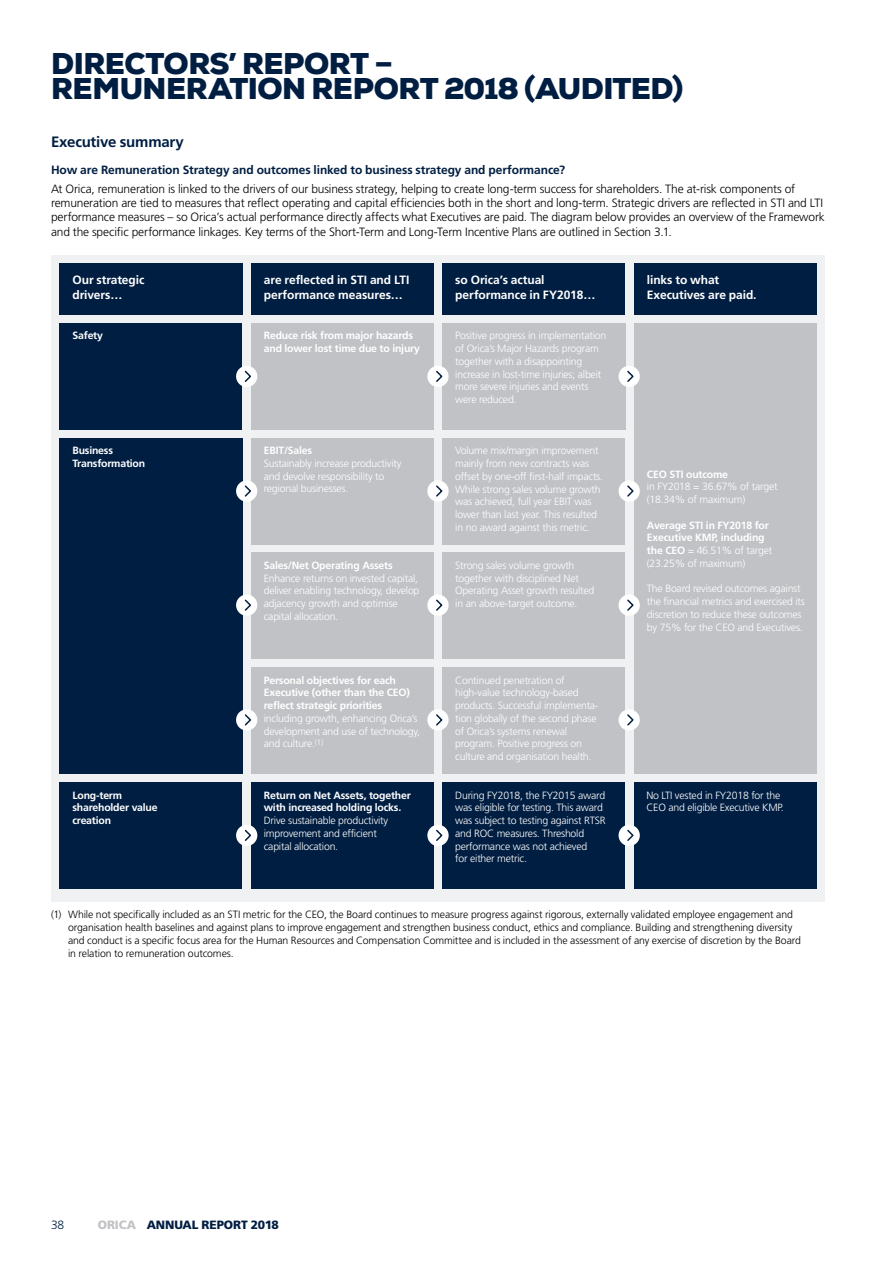
<style>
.page{position:relative;width:893px;height:1263px;background:#fff}
.page>*{position:absolute;margin:0;border:0;box-sizing:border-box;transform-origin:0 0}
.p_Head{font:900 30px/25.5px "Nexa";letter-spacing:-.02em;color:#001e42}
.b_Head_A__3mm_after{font:700 15px "Frutiger LT Std";letter-spacing:-.015em;color:#001e42}
.b_Text__1st{font:300 12px/14.2px "Frutiger LT Std";letter-spacing:-.015em;color:#000}
.t1{font:700 12px/14.4px "Frutiger";letter-spacing:-.005em;color:#fff}
.b_Head_B__1st___ToC{font:700 12px "Frutiger LT Std";letter-spacing:-.005em;color:#001e42}
.t2{font:900 12px "Frutiger LT Std";letter-spacing:-.01em;color:#001e42}
.t3{font:300 12px "Frutiger LT Std";color:#001e42}
.t4{font:300 10.5px/12.8px "Frutiger";letter-spacing:-.02em;color:#fff}
.b_Note_Hi_1{font:300 10.5px/12.8px "Frutiger LT Std";letter-spacing:-.01em;color:#000}
.t5{font:700 10.5px/12.8px "Frutiger";letter-spacing:-.02em;color:#fff}
.s1{font-weight:700}
.s2{font-weight:300}
.s3{color:#c0c2c6}
</style>
<div class="page">
<div style="left:51px;top:255px;width:774px;height:646px;background:#eff1f2"></div>
<div style="left:60px;top:264px;width:183px;height:51px;background:#001e42"></div>
<div style="left:251px;top:264px;width:183px;height:51px;background:#001e42"></div>
<div style="left:442px;top:264px;width:183px;height:51px;background:#001e42"></div>
<div style="left:634px;top:264px;width:182px;height:51px;background:#001e42"></div>
<div style="left:60px;top:323px;width:182px;height:106px;background:#001e42"></div>
<div style="left:251px;top:323px;width:183px;height:106px;background:#c0c2c6"></div>
<div style="left:442px;top:323px;width:183px;height:106px;background:#c0c2c6"></div>
<div style="left:634px;top:323px;width:182px;height:451px;background:#c0c2c6"></div>
<div style="left:60px;top:438px;width:183px;height:336px;background:#001e42"></div>
<div style="left:251px;top:438px;width:183px;height:106px;background:#c0c2c6"></div>
<div style="left:443px;top:438px;width:182px;height:106px;background:#c0c2c6"></div>
<div style="left:251px;top:553px;width:183px;height:106px;background:#c0c2c6"></div>
<div style="left:443px;top:553px;width:182px;height:106px;background:#c0c2c6"></div>
<div style="left:251px;top:667px;width:183px;height:107px;background:#c0c2c6"></div>
<div style="left:443px;top:667px;width:182px;height:107px;background:#c0c2c6"></div>
<div style="left:60px;top:782px;width:182px;height:106px;background:#001e42"></div>
<div style="left:251px;top:782px;width:183px;height:106px;background:#001e42"></div>
<div style="left:443px;top:782px;width:182px;height:106px;background:#001e42"></div>
<div style="left:634px;top:782px;width:182px;height:106px;background:#001e42"></div>
<div style="left:236px;top:594px;width:21px;height:22px;background:#fff;border-radius:50%"></div>
<svg style="left:244px;top:599px;width:7px;height:12px"></svg>
<div style="left:236px;top:480px;width:21px;height:22px;background:#fff;border-radius:50%"></div>
<svg style="left:244px;top:485px;width:7px;height:12px"></svg>
<div style="left:236px;top:709px;width:21px;height:21px;background:#fff;border-radius:50%"></div>
<svg style="left:244px;top:714px;width:7px;height:12px"></svg>
<div style="left:427px;top:594px;width:22px;height:22px;background:#fff;border-radius:50%"></div>
<svg style="left:436px;top:599px;width:7px;height:12px"></svg>
<div style="left:427px;top:480px;width:22px;height:22px;background:#fff;border-radius:50%"></div>
<svg style="left:436px;top:485px;width:7px;height:12px"></svg>
<div style="left:427px;top:709px;width:22px;height:21px;background:#fff;border-radius:50%"></div>
<svg style="left:436px;top:714px;width:7px;height:12px"></svg>
<div style="left:619px;top:594px;width:21px;height:22px;background:#fff;border-radius:50%"></div>
<svg style="left:627px;top:599px;width:7px;height:12px"></svg>
<div style="left:619px;top:480px;width:21px;height:22px;background:#fff;border-radius:50%"></div>
<svg style="left:627px;top:485px;width:7px;height:12px"></svg>
<div style="left:236px;top:366px;width:21px;height:21px;background:#fff;border-radius:50%"></div>
<svg style="left:244px;top:370px;width:7px;height:12px"></svg>
<div style="left:427px;top:366px;width:22px;height:21px;background:#fff;border-radius:50%"></div>
<svg style="left:436px;top:370px;width:7px;height:12px"></svg>
<div style="left:619px;top:366px;width:21px;height:21px;background:#fff;border-radius:50%"></div>
<svg style="left:627px;top:370px;width:7px;height:12px"></svg>
<div style="left:619px;top:709px;width:21px;height:21px;background:#fff;border-radius:50%"></div>
<svg style="left:627px;top:714px;width:7px;height:12px"></svg>
<div style="left:236px;top:825px;width:21px;height:21px;background:#fff;border-radius:50%"></div>
<svg style="left:244px;top:829px;width:7px;height:12px"></svg>
<div style="left:427px;top:825px;width:22px;height:21px;background:#fff;border-radius:50%"></div>
<svg style="left:436px;top:829px;width:7px;height:12px"></svg>
<div style="left:619px;top:825px;width:21px;height:21px;background:#fff;border-radius:50%"></div>
<svg style="left:627px;top:829px;width:7px;height:12px"></svg>
<p class="p_Head" style="left:51px;top:50px;width:633px">DIRECTORS’ REPORT –<br>REMUNERATION REPORT 2018 (AUDITED)</p>
<p class="b_Head_A__3mm_after" style="left:51px;top:133px;width:134px">Executive summary</p>
<p class="b_Head_B__1st___ToC" style="left:51px;top:163px;width:516px">How are Remuneration Strategy and outcomes linked to business strategy and performance?</p>
<p class="b_Text__1st" style="left:51px;top:182px;width:775px">At Orica, remuneration is linked to the drivers of our business strategy, helping to create long-term success for shareholders. The at-risk components of remuneration are tied to measures that reflect operating and capital efficiencies both in the short and long-term. Strategic drivers are reflected in STI and LTI performance measures – so Orica’s actual performance directly affects what Executives are paid. The diagram below provides an overview of the Framework and the specific performance linkages. Key terms of the Short-Term and Long-Term Incentive Plans are outlined in Section 3.1.</p>
<p class="t1" style="left:73px;top:273px;width:73px">Our strategic drivers…</p>
<p class="t1" style="left:264px;top:273px;width:147px">are reflected in STI and LTI performance measures…</p>
<p class="t1" style="left:455px;top:273px;width:142px">so Orica’s actual performance in FY2018…</p>
<p class="t1" style="left:647px;top:273px;width:111px">links to what<br>Executives are paid.</p>
<p class="t5" style="left:73px;top:329px;width:32px">Safety</p>
<p class="t5" style="left:73px;top:444px;width:74px">Business<br>Transformation</p>
<p class="t5" style="left:264px;top:329px;width:158px">Reduce risk from major hazards and lower lost time due to injury</p>
<p class="t4" style="left:264px;top:444px;width:139px"><span class="s1">EBIT/Sales<br></span>Sustainably increase productivity and devolve responsibility to regional businesses.</p>
<p class="t4" style="left:264px;top:559px;width:157px"><span class="s1">Sales/Net Operating Assets<br></span>Enhance returns on invested capital, deliver enabling technology, develop adjacency growth and optimise capital allocation.</p>
<p class="t5" style="left:264px;top:674px;width:158px">Personal objectives for each<br>Executive (other than the CEO) reflect strategic priorities <span class="s2">including growth, enhancing Orica’s development and use of technology, and culture.</span><sup>(1)</sup></p>
<p class="t4" style="left:455px;top:329px;width:153px">Positive progress in implementation of Orica’s Major Hazards program together with a disappointing increase in lost-time injuries; albeit more severe injuries and events were reduced.</p>
<p class="t4" style="left:455px;top:444px;width:149px">Volume mix/margin improvement mainly from new contracts was offset by one-off first-half impacts.<br>While strong sales volume growth was achieved, full year EBIT was lower than last year. This resulted in no award against this metric.</p>
<p class="t4" style="left:455px;top:559px;width:141px">Strong sales volume growth together with disciplined Net<br>Operating Asset growth resulted in an above-target outcome.</p>
<p class="t4" style="left:455px;top:674px;width:145px">Continued penetration of high-value technology-based products. Successful implementa&shy;tion globally of the second phase of Orica’s systems renewal program. Positive progress on culture and organisation health.</p>
<p class="t4" style="left:647px;top:468px;width:132px"><span class="s1">CEO STI outcome<br></span>in FY2018 = 36.67% of target (18.34% of maximum)</p>
<p class="t5" style="left:647px;top:519px;width:127px">Average STI in FY2018 for<br>Executive KMP, including the CEO <span class="s2">= 46.51% of target (23.25% of maximum)</span></p>
<p class="t4" style="left:647px;top:582px;width:160px">The Board revised outcomes against the financial metrics and exercised its discretion to reduce these outcomes by 75% for the CEO and Executives.</p>
<p class="t5" style="left:73px;top:788px;width:87px">Long-term shareholder value creation</p>
<p class="t4" style="left:646px;top:788px;width:139px">No LTI vested in FY2018 for the<br>CEO and eligible Executive KMP.</p>
<p class="t4" style="left:264px;top:788px;width:148px"><span class="s1">Return on Net Assets, together with increased holding locks.<br></span>Drive sustainable productivity improvement and efficient<br>capital allocation.</p>
<p class="t4" style="left:455px;top:789px;width:152px">During FY2018, the FY2015 award was eligible for testing. This award was subject to testing against RTSR and ROC measures. Threshold performance was not achieved<br>for either metric.</p>
<p class="b_Note_Hi_1" style="left:68px;top:908px;width:734px;text-indent:-17px">(1) While not specifically included as an STI metric for the CEO, the Board continues to measure progress against rigorous, externally validated employee engagement and organisation health baselines and against plans to improve engagement and strengthen business conduct, ethics and compliance. Building and strengthening diversity and conduct is a specific focus area for the Human Resources and Compensation Committee and is included in the assessment of any exercise of discretion by the Board in relation to remuneration outcomes.</p>
<p class="t3" style="left:51px;top:1218px;width:15px">38</p>
<p class="t2" style="left:98px;top:1217px;width:183px"><span class="s3">ORICA</span> ANNUAL REPORT 2018</p>
</div>
